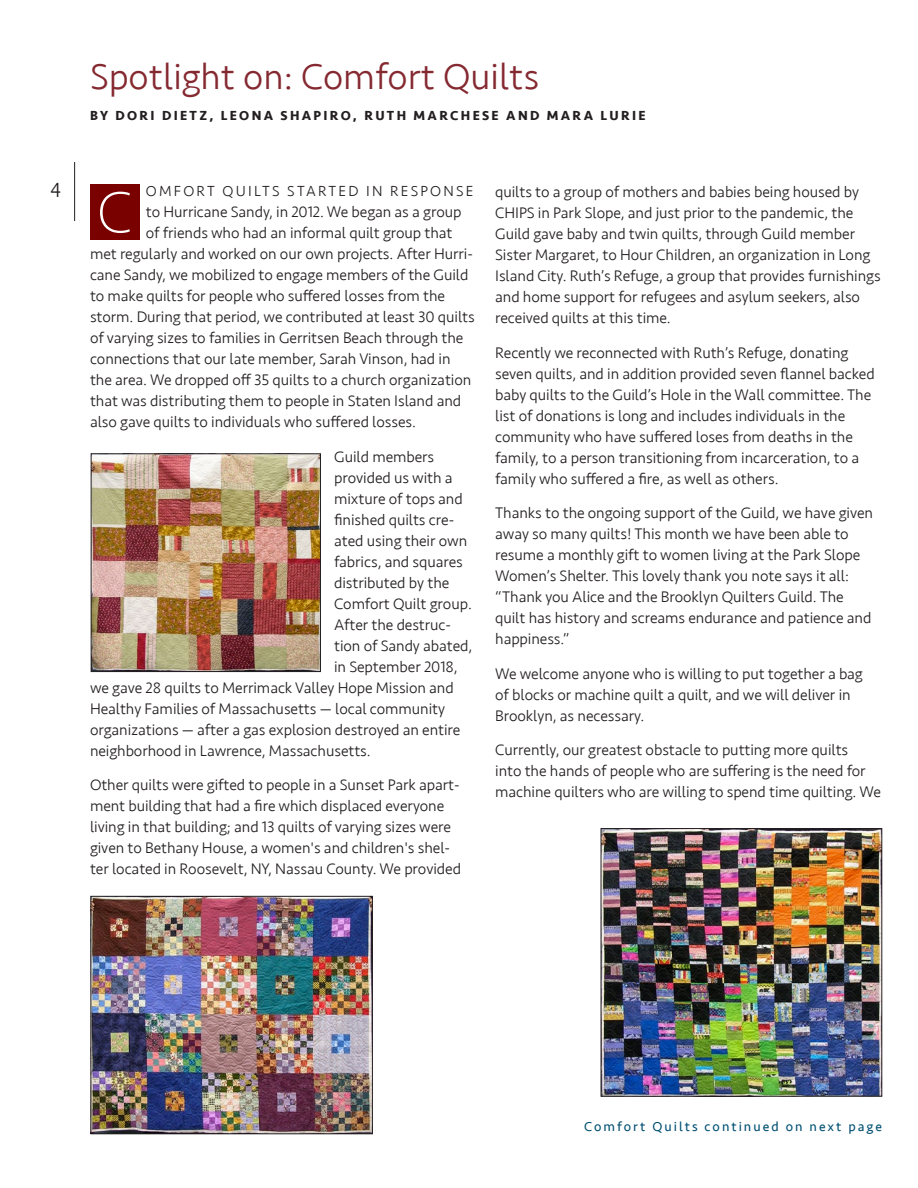
<style>
.page{position:relative;width:918px;height:1188px;background:#fff}
.page>*{position:absolute;margin:0;border:0;box-sizing:border-box;transform-origin:0 0}
.Caption_1_pics{font:200 60px "Seravek";color:#fff}
.Headline_23pt_Blue{font:300 37.5px "Seravek";color:#852931}
.t1{font:300 21px "Seravek";color:#231f20}
.ColumnText___space_a{font:300 15.75px/21px "Seravek";letter-spacing:-.005em;color:#231f20}
.ColumnText___space_a-2{font:300 15px "Seravek";letter-spacing:.15em;color:#231f20}
.Byline{font:700 13.5px "Seravek";letter-spacing:.17em;color:#231f20}
.Continued_on_from{font:13.5px "Seravek";letter-spacing:.15em;color:#005072}
</style>
<div class="page">
<hr style="left:74px;top:162px;width:1px;height:59px;background:#231f20">
<img style="left:603px;top:830px;width:277px;height:264px">
<div style="left:601px;top:828px;width:281px;height:268px;border:1px solid #231f20"></div>
<img style="left:93px;top:456px;width:226px;height:214px">
<div style="left:91px;top:454px;width:230px;height:218px;border:1px solid #231f20"></div>
<img style="left:93px;top:898px;width:278px;height:234px">
<div style="left:91px;top:896px;width:282px;height:238px;border:1px solid #231f20"></div>
<div style="left:90px;top:185px;width:50px;height:55px;background:#790100"></div>
<p class="Headline_23pt_Blue" style="left:90px;top:54px;width:451px">Spotlight on: Comfort Quilts</p>
<p class="Byline" style="left:90px;top:105px;width:557px">BY DORI DIETZ, LEONA SHAPIRO, RUTH MARCHESE AND MARA LURIE</p>
<h3 class="t1" style="left:50px;top:178px;width:13px">4</h3>
<p class="ColumnText___space_a-2" style="left:146px;top:183px;width:329px">OMFORT QUILTS STARTED IN RESPONSE</p>
<p class="ColumnText___space_a" style="left:146px;top:202px;width:317px">to Hurricane Sandy, in 2012. We began as a group</p>
<p class="ColumnText___space_a" style="left:146px;top:223px;width:308px">of friends who had an informal quilt group that</p>
<p class="ColumnText___space_a" style="left:90px;top:244px;width:385px">met regularly and worked on our own projects. After Hurri-</p>
<p class="ColumnText___space_a" style="left:90px;top:265px;width:380px">cane Sandy, we mobilized to engage members of the Guild</p>
<p class="ColumnText___space_a" style="left:90px;top:286px;width:357px">to make quilts for people who suffered losses from the</p>
<p class="ColumnText___space_a" style="left:90px;top:307px;width:386px">storm. During that period, we contributed at least 30 quilts</p>
<p class="ColumnText___space_a" style="left:90px;top:328px;width:375px">of varying sizes to families in Gerritsen Beach through the</p>
<p class="ColumnText___space_a" style="left:90px;top:349px;width:362px">connections that our late member, Sarah Vinson, had in</p>
<p class="ColumnText___space_a" style="left:90px;top:370px;width:383px">the area. We dropped off 35 quilts to a church organization</p>
<p class="ColumnText___space_a" style="left:90px;top:391px;width:373px">that was distributing them to people in Staten Island and</p>
<p class="ColumnText___space_a" style="left:90px;top:412px;width:328px">also gave quilts to individuals who suffered losses.</p>
<p class="ColumnText___space_a" style="left:334px;top:446px;width:102px">Guild members</p>
<p class="ColumnText___space_a" style="left:334px;top:467px;width:120px">provided us with a</p>
<p class="ColumnText___space_a" style="left:334px;top:488px;width:130px">mixture of tops and</p>
<p class="ColumnText___space_a" style="left:334px;top:509px;width:122px">finished quilts cre-</p>
<p class="ColumnText___space_a" style="left:334px;top:530px;width:135px">ated using their own</p>
<p class="ColumnText___space_a" style="left:334px;top:551px;width:130px">fabrics, and squares</p>
<p class="ColumnText___space_a" style="left:334px;top:572px;width:117px">distributed by the</p>
<p class="ColumnText___space_a" style="left:334px;top:593px;width:139px">Comfort Quilt group.</p>
<p class="ColumnText___space_a" style="left:334px;top:614px;width:119px">After the destruc-</p>
<p class="ColumnText___space_a" style="left:334px;top:635px;width:140px">tion of Sandy abated,</p>
<p class="ColumnText___space_a" style="left:334px;top:656px;width:125px">in September 2018,</p>
<p class="ColumnText___space_a" style="left:90px;top:677px;width:365px">we gave 28 quilts to Merrimack Valley Hope Mission and</p>
<p class="ColumnText___space_a" style="left:90px;top:698px;width:357px">Healthy Families of Massachusetts — local community</p>
<p class="ColumnText___space_a" style="left:90px;top:719px;width:372px">organizations — after a gas explosion destroyed an entire</p>
<p class="ColumnText___space_a" style="left:90px;top:740px;width:282px">neighborhood in Lawrence, Massachusetts.</p>
<p class="ColumnText___space_a" style="left:90px;top:775px;width:373px">Other quilts were gifted to people in a Sunset Park apart&shy;ment building that had a fire which displaced everyone living in that building; and 13 quilts of varying sizes were given to Bethany House, a women's and children's shel&shy;ter located in Roosevelt, NY, Nassau County. We provided</p>
<p class="Caption_1_pics" style="left:97px;top:177px;width:37px">C</p>
<p class="ColumnText___space_a" style="left:495px;top:182px;width:387px">quilts to a group of mothers and babies being housed by CHIPS in Park Slope, and just prior to the pandemic, the Guild gave baby and twin quilts, through Guild member Sister Margaret, to Hour Children, an organization in Long Island City. Ruth’s Refuge, a group that provides furnishings and home support for refugees and asylum seekers, also received quilts at this time.</p>
<p class="ColumnText___space_a" style="left:495px;top:342px;width:381px">Recently we reconnected with Ruth’s Refuge, donating seven quilts, and in addition provided seven flannel backed baby quilts to the Guild’s Hole in the Wall committee. The list of donations is long and includes individuals in the community who have suffered loses from deaths in the family, to a person transitioning from incarceration, to a family who suffered a fire, as well as others.</p>
<p class="ColumnText___space_a" style="left:495px;top:503px;width:379px">Thanks to the ongoing support of the Guild, we have given away so many quilts! This month we have been able to resume a monthly gift to women living at the Park Slope Women’s Shelter. This lovely thank you note says it all: “Thank you Alice and the Brooklyn Quilters Guild. The quilt has history and screams endurance and patience and happiness.”</p>
<p class="ColumnText___space_a" style="left:495px;top:663px;width:369px">We welcome anyone who is willing to put together a bag of blocks or machine quilt a quilt, and we will deliver in<br>Brooklyn, as necessary.</p>
<p class="ColumnText___space_a" style="left:495px;top:740px;width:387px">Currently, our greatest obstacle to putting more quilts<br>into the hands of people who are suffering is the need for machine quilters who are willing to spend time quilting. We</p>
<p class="Continued_on_from" style="left:584px;top:1116px;width:299px">Comfort Quilts continued on next page</p>
</div>
